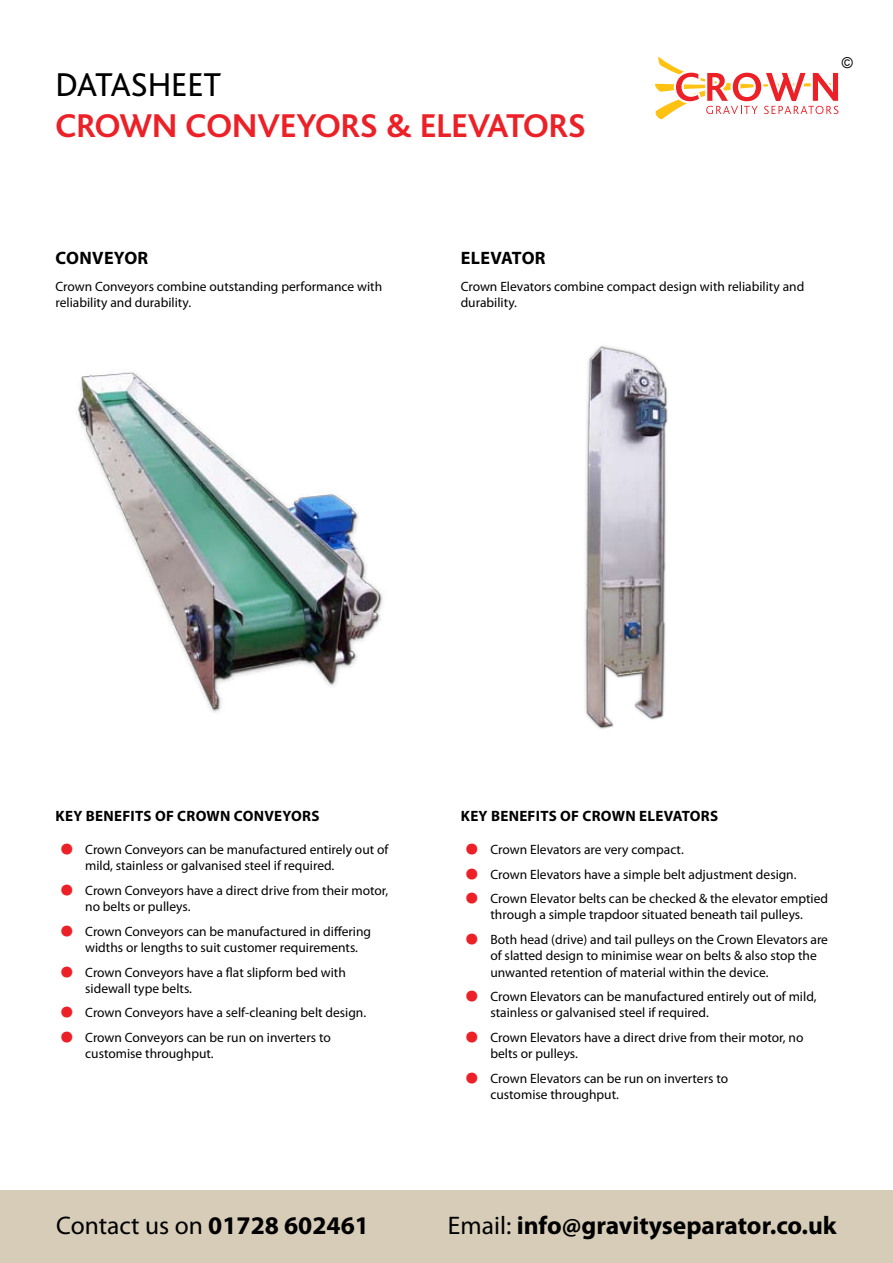
<style>
.page{position:relative;width:893px;height:1263px;background:#fff}
.page>*{position:absolute;margin:0;border:0;box-sizing:border-box;transform-origin:0 0}
.t1{font:700 34.5px "Bliss";color:#ec2027}
.t2{font:34.5px "Bliss";color:#000}
.t3{font:700 25.5px "Myriad Pro";color:#000}
.t4{font:25.5px "Myriad Pro";color:#000}
.t5{font:700 18px "Myriad Pro";letter-spacing:-.01em;color:#000}
.t6{font:700 15px "Myriad Pro";letter-spacing:.02em;color:#000}
.t7{font:15px "Arial";color:#000}
.t8{font:13.5px/16.2px "Myriad Pro";color:#000}
.s1{font-weight:700;font-size:42px;color:#ec2027}
.s2{font-weight:700}
.s3{font-weight:400}
</style>
<div class="page">
<div style="left:0;top:1191px;width:893px;height:72px;background:#d6ccb8"></div>
<svg style="left:655px;top:56px;width:184px;height:64px"></svg>
<img style="left:78px;top:372px;width:305px;height:341px">
<img style="left:585px;top:345px;width:83px;height:384px">
<h1 class="t2" style="left:55px;top:66px;width:167px">DATASHEET</h1>
<h1 class="t1" style="left:55px;top:108px;width:532px">CROWN CONVEYORS &amp; ELEVATORS</h1>
<p class="t7" style="left:842px;top:53px;width:13px">©</p>
<h3 class="t5" style="left:56px;top:247px;width:24px">CONVEYOR</h3>
<h3 class="t5" style="left:461px;top:247px;width:86px">EL EVATOR</h3>
<p class="t8" style="left:55px;top:278px;width:328px">Crown Conveyors combine outstanding performance with reliability and durability.</p>
<p class="t8" style="left:461px;top:278px;width:345px">Crown Elevators combine compact design with reliability and durability.</p>
<p class="t6" style="left:56px;top:806px;width:265px">KEY BENEFITS OF CROWN CONVEYORS</p>
<p class="t8" style="left:85px;top:841px;width:305px;text-indent:-26px"><span class="s1">•</span> Crown Conveyors can be manufactured entirely out of mild, stainless or galvanised steel if required.</p>
<p class="t8" style="left:85px;top:882px;width:305px;text-indent:-26px"><span class="s1">•</span> Crown Conveyors have a direct drive from their motor, no belts or pulleys.</p>
<p class="t8" style="left:85px;top:923px;width:287px;text-indent:-26px"><span class="s1">•</span> Crown Conveyors can be manufactured in differing widths or lengths to suit customer requirements.</p>
<p class="t8" style="left:85px;top:964px;width:262px;text-indent:-26px"><span class="s1">•</span> Crown Conveyors have a flat slipform bed with sidewall type belts.</p>
<p class="t8" style="left:60px;top:1005px;width:308px"><span class="s1">•</span> Crown Conveyors have a self-cleaning belt design.</p>
<p class="t8" style="left:85px;top:1029px;width:247px;text-indent:-26px"><span class="s1">•</span> Crown Conveyors can be run on inverters to customise throughput.</p>
<p class="t6" style="left:461px;top:806px;width:259px">KEY BENEFITS OF CROWN ELEVATORS</p>
<p class="t8" style="left:465px;top:841px;width:220px"><span class="s1">•</span> Crown Elevators are very compact.</p>
<p class="t8" style="left:465px;top:866px;width:333px"><span class="s1">•</span> Crown Elevators have a simple belt adjustment design.</p>
<p class="t8" style="left:465px;top:890px;width:365px;text-align:center"><span class="s1">•</span> Crown Elevator belts can be checked &amp; the elevator emptied through a simple trapdoor situated beneath tail pulleys.</p>
<p class="t8" style="left:490px;top:931px;width:339px;text-indent:-26px"><span class="s1">•</span> Both head (drive) and tail pulleys on the Crown Elevators are of slatted design to minimise wear on belts &amp; also stop the unwanted retention of material within the device.</p>
<p class="t8" style="left:490px;top:988px;width:328px;text-indent:-26px"><span class="s1">•</span> Crown Elevators can be manufactured entirely out of mild, stainless or galvanised steel if required.</p>
<p class="t8" style="left:490px;top:1029px;width:315px;text-indent:-26px"><span class="s1">•</span> Crown Elevators have a direct drive from their motor, no belts or pulleys.</p>
<p class="t8" style="left:490px;top:1070px;width:239px;text-indent:-26px"><span class="s1">•</span> Crown Elevators can be run on inverters to customise throughput.</p>
<h2 class="t4" style="left:56px;top:1210px;width:314px">Contact us on <span class="s2">01728 602461</span></h2>
<h2 class="t3" style="left:448px;top:1209px;width:390px"><span class="s3">Email:</span> INFO@GRAVITYSEPARATOR.CO.UK</h2>
</div>
